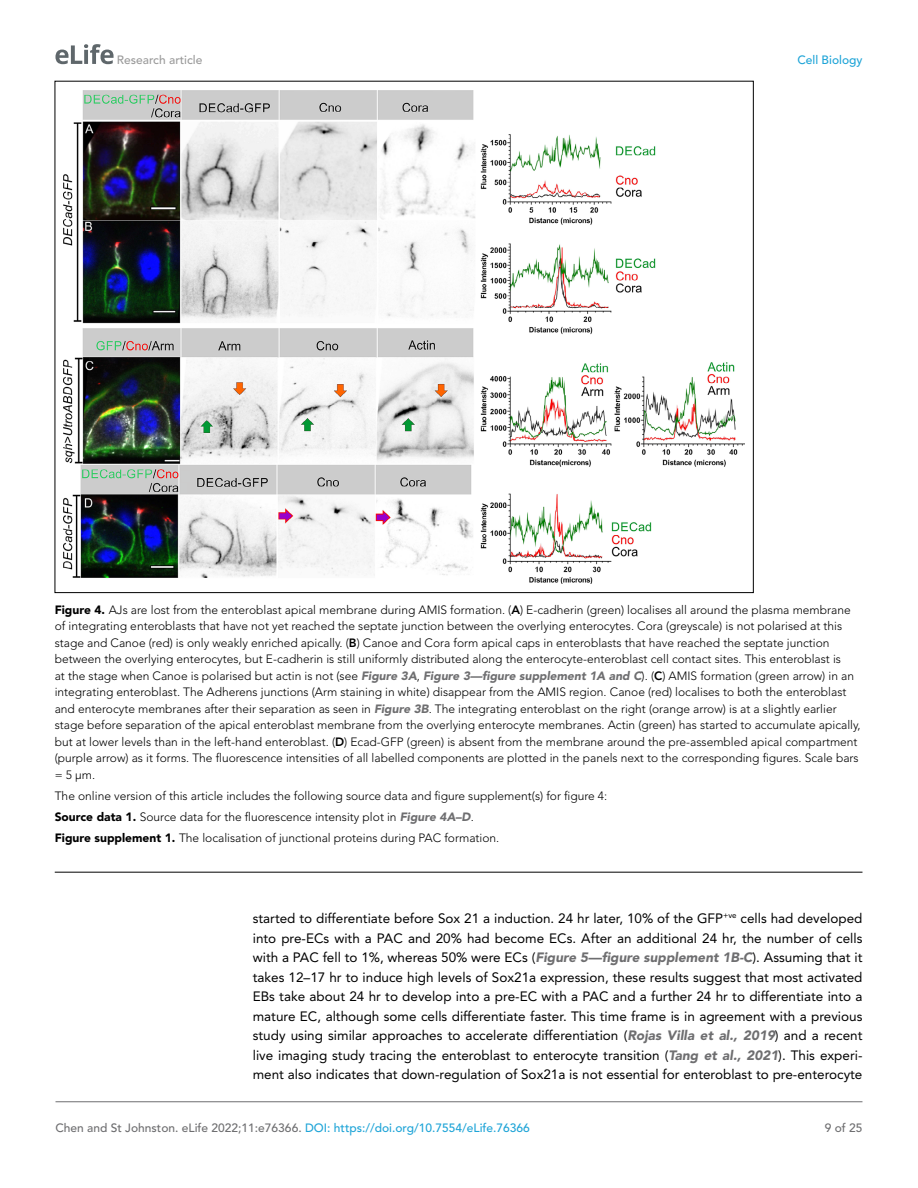
<style>
.page{position:relative;width:918px;height:1188px;background:#fff}
.page>*{position:absolute;margin:0;border:0;box-sizing:border-box;transform-origin:0 0}
.t1{font:13.5px/19.5px "Avenir LT Std";color:#000;text-align:justify}
.t2{font:300 12px/16.5px "Avenir LT Std";color:#000}
.t3{font:500 12px "Avenir LT Std";color:#1ea4d7}
.t4{font:500 12px "Avenir LT Std";color:#9a9a9a}
.t5{font:500 12px "Avenir LT Std";color:#6e6e70}
.s1{font-weight:900}
.s2{font-weight:800}
.s3{font-weight:900;font-style:italic;color:#6e6e70}
.s4{color:#6e6e70}
</style>
<div class="page">
<svg style="left:55px;top:44px;width:59px;height:20px"></svg>
<hr style="left:56px;top:1101px;width:806px;height:1px;background:#6e6e70">
<hr style="left:55px;top:872px;width:807px;height:1px;background:#000">
<img style="left:64px;top:90px;width:680px;height:494px">
<p class="t4" style="left:117px;top:53px;width:87px">Research article</p>
<p class="t3" style="left:797px;top:53px;width:67px">Cell Biology</p>
<p class="t2" style="left:55px;top:601px;width:807px"><span class="s1">Figure 4.</span> AJs are lost from the enteroblast apical membrane during AMIS formation. (<span class="s2">A</span>) E-cadherin (green) localises all around the plasma membrane of integrating enteroblasts that have not yet reached the septate junction between the overlying enterocytes. Cora (greyscale) is not polarised at this stage and Canoe (red) is only weakly enriched apically. (<span class="s2">B</span>) Canoe and Cora form apical caps in enteroblasts that have reached the septate junction between the overlying enterocytes, but E-cadherin is still uniformly distributed along the enterocyte-enteroblast cell contact sites. This enteroblast is<br>at the stage when Canoe is polarised but actin is not (see <span class="s3">Figure 3A</span>, <span class="s3">Figure 3—figure supplement 1A and C</span>). (<span class="s2">C</span>) AMIS formation (green arrow) in an integrating enteroblast. The Adherens junctions (Arm staining in white) disappear from the AMIS region. Canoe (red) localises to both the enteroblast and enterocyte membranes after their separation as seen in <span class="s3">Figure 3B</span>. The integrating enteroblast on the right (orange arrow) is at a slightly earlier stage before separation of the apical enteroblast membrane from the overlying enterocyte membranes. Actin (green) has started to accumulate apically, but at lower levels than in the left-hand enteroblast. (<span class="s2">D</span>) Ecad-GFP (green) is absent from the membrane around the pre-assembled apical compartment (purple arrow) as it forms. The fluorescence intensities of all labelled components are plotted in the panels next to the corresponding figures. Scale bars = 5 µm.</p>
<p class="t2" style="left:55px;top:785px;width:554px;line-height:21px">The online version of this article includes the following source data and figure supplement(s) for figure 4:<br><span class="s1">Source data 1.</span> Source data for the fluorescence intensity plot in <span class="s3">Figure 4A–D</span>.<br><span class="s1">Figure supplement 1.</span> The localisation of junctional proteins during PAC formation.</p>
<p class="t1" style="left:253px;top:909px;width:611px">started to differentiate before Sox 21 a induction. 24 hr later, 10% of the GFP<sup>+ve</sup> cells had developed into pre-ECs with a PAC and 20% had become ECs. After an additional 24 hr, the number of cells with a PAC fell to 1%, whereas 50% were ECs (<span class="s3">Figure 5—figure supplement 1B-C</span>). Assuming that it takes 12–17 hr to induce high levels of Sox21a expression, these results suggest that most activated EBs take about 24 hr to develop into a pre-EC with a PAC and a further 24 hr to differentiate into a mature EC, although some cells differentiate faster. This time frame is in agreement with a previous study using similar approaches to accelerate differentiation (<span class="s3">Rojas Villa et al., 2019</span>) and a recent live imaging study tracing the enteroblast to enterocyte transition (<span class="s3">Tang et al., 2021</span>). This experi&shy;ment also indicates that down-regulation of Sox21a is not essential for enteroblast to pre-enterocyte</p>
<p class="t3" style="left:56px;top:1121px;width:476px"><span class="s4">Chen and St Johnston. eLife 2022;11:e76366.</span> DOI: https://doi.org/10.7554/eLife.76366</p>
<p class="t5" style="left:825px;top:1121px;width:39px">9 of 25</p>
</div>
